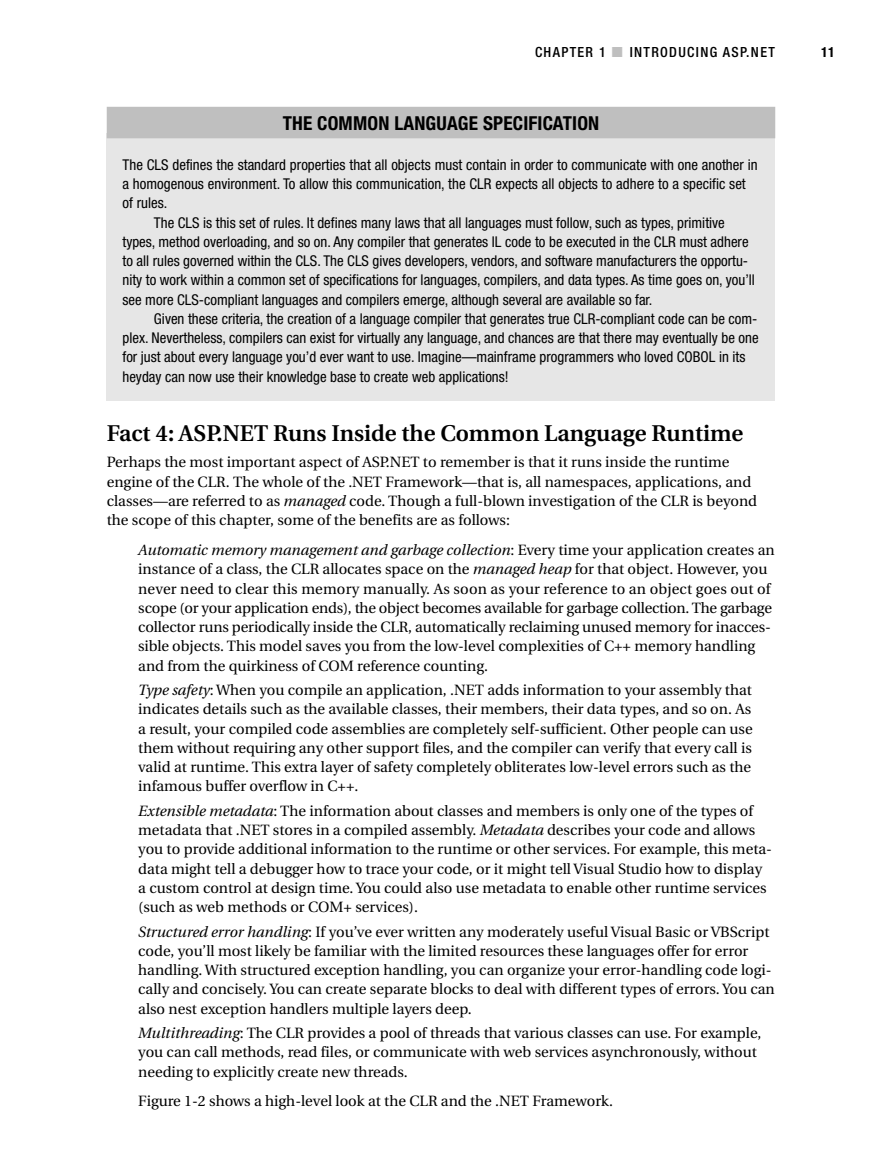
<style>
.page{position:relative;width:882px;height:1166px;background:#fff}
.page>*{position:absolute;margin:0;border:0;box-sizing:border-box;transform-origin:0 0}
.t1{font:600 22.75px "Utopia";color:#000}
.t2{font:700 condensed 19.25px "Helvetica Neue";letter-spacing:.01em;color:#000}
.t3{font:14.88px/19.2px "Utopia";color:#000}
.t4{font:condensed 14.88px "Helvetica Neue";color:#000}
.t5{font:500 condensed 14px "Helvetica Neue";letter-spacing:.095em;color:#000}
.t6{font:700 condensed 14px "Helvetica Neue";color:#000}
.s1{color:#bfbfbf}
.s2{font-style:italic}
</style>
<div class="page">
<svg style="left:106px;top:106px;width:670px;height:295px;background:#e1e1e1"></svg>
<p class="t5" style="left:535px;top:47px;width:241px">CHAPTER 1 <span class="s1">■</span> INTRODUCING ASP.NET</p>
<p class="t6" style="left:821px;top:47px;width:15px">11</p>
<p class="t2" style="left:283px;top:116px;width:318px">THE COMMON LANGUAGE SPECIFICATION</p>
<p class="t4" style="left:122px;top:159px;width:637px">The CLS defines the standard properties that all objects must contain in order to communicate with one another in</p>
<p class="t4" style="left:122px;top:178px;width:625px">a homogenous environment. To allow this communication, the CLR expects all objects to adhere to a specific set</p>
<p class="t4" style="left:122px;top:198px;width:47px">of rules.</p>
<p class="t4" style="left:154px;top:217px;width:572px">The CLS is this set of rules. It defines many laws that all languages must follow, such as types, primitive</p>
<p class="t4" style="left:122px;top:236px;width:628px">types, method overloading, and so on. Any compiler that generates IL code to be executed in the CLR must adhere</p>
<p class="t4" style="left:122px;top:255px;width:627px">to all rules governed within the CLS. The CLS gives developers, vendors, and software manufacturers the opportu-</p>
<p class="t4" style="left:122px;top:275px;width:634px">nity to work within a common set of specifications for languages, compilers, and data types. As time goes on, you’ll</p>
<p class="t4" style="left:122px;top:294px;width:532px">see more CLS-compliant languages and compilers emerge, although several are available so far.</p>
<p class="t4" style="left:154px;top:313px;width:605px">Given these criteria, the creation of a language compiler that generates true CLR-compliant code can be com-</p>
<p class="t4" style="left:122px;top:332px;width:638px">plex. Nevertheless, compilers can exist for virtually any language, and chances are that there may eventually be one</p>
<p class="t4" style="left:122px;top:352px;width:625px">for just about every language you’d ever want to use. Imagine—mainframe programmers who loved COBOL in its</p>
<p class="t4" style="left:122px;top:371px;width:388px">heyday can now use their knowledge base to create web applications!</p>
<h1 class="t1" style="left:107px;top:424px;width:638px">Fact 4: ASP.NET Runs Inside the Common Language Runtime</h1>
<p class="t3" style="left:107px;top:454px;width:652px">Perhaps the most important aspect of ASP.NET to remember is that it runs inside the runtime engine of the CLR. The whole of the .NET Framework—that is, all namespaces, applications, and classes—are referred to as <span class="s2">managed</span> code. Though a full-blown investigation of the CLR is beyond the scope of this chapter, some of the benefits are as follows:</p>
<p class="t3" style="left:138px;top:541px;width:638px"><span class="s2">Automatic memory management and garbage collection</span>: Every time your application creates an instance of a class, the CLR allocates space on the <span class="s2">managed heap</span> for that object. However, you never need to clear this memory manually. As soon as your reference to an object goes out of scope (or your application ends), the object becomes available for garbage collection. The garbage collector runs periodically inside the CLR, automatically reclaiming unused memory for inacces&shy;sible objects. This model saves you from the low-level complexities of C++ memory handling and from the quirkiness of COM reference counting.</p>
<p class="t3" style="left:138px;top:681px;width:616px;text-align:justify"><span class="s2">Type safety</span>: When you compile an application, .NET adds information to your assembly that indicates details such as the available classes, their members, their data types, and so on. As a result, your compiled code assemblies are completely self-sufficient. Other people can use them without requiring any other support files, and the compiler can verify that every call is valid at runtime. This extra layer of safety completely obliterates low-level errors such as the infamous buffer overflow in C++.</p>
<p class="t3" style="left:138px;top:802px;width:635px"><span class="s2">Extensible metadata</span>: The information about classes and members is only one of the types of metadata that .NET stores in a compiled assembly. <span class="s2">Metadata</span> describes your code and allows you to provide additional information to the runtime or other services. For example, this meta&shy;data might tell a debugger how to trace your code, or it might tell Visual Studio how to display a custom control at design time. You could also use metadata to enable other runtime services (such as web methods or COM+ services).</p>
<p class="t3" style="left:138px;top:923px;width:638px"><span class="s2">Structured error handling</span>: If you’ve ever written any moderately useful Visual Basic or VBScript code, you’ll most likely be familiar with the limited resources these languages offer for error handling. With structured exception handling, you can organize your error-handling code logi&shy;cally and concisely. You can create separate blocks to deal with different types of errors. You can also nest exception handlers multiple layers deep.</p>
<p class="t3" style="left:138px;top:1024px;width:625px"><span class="s2">Multithreading</span>: The CLR provides a pool of threads that various classes can use. For example, you can call methods, read files, or communicate with web services asynchronously, without needing to explicitly create new threads.</p>
<p class="t3" style="left:138px;top:1093px;width:476px">Figure 1-2 shows a high-level look at the CLR and the .NET Framework.</p>
</div>
